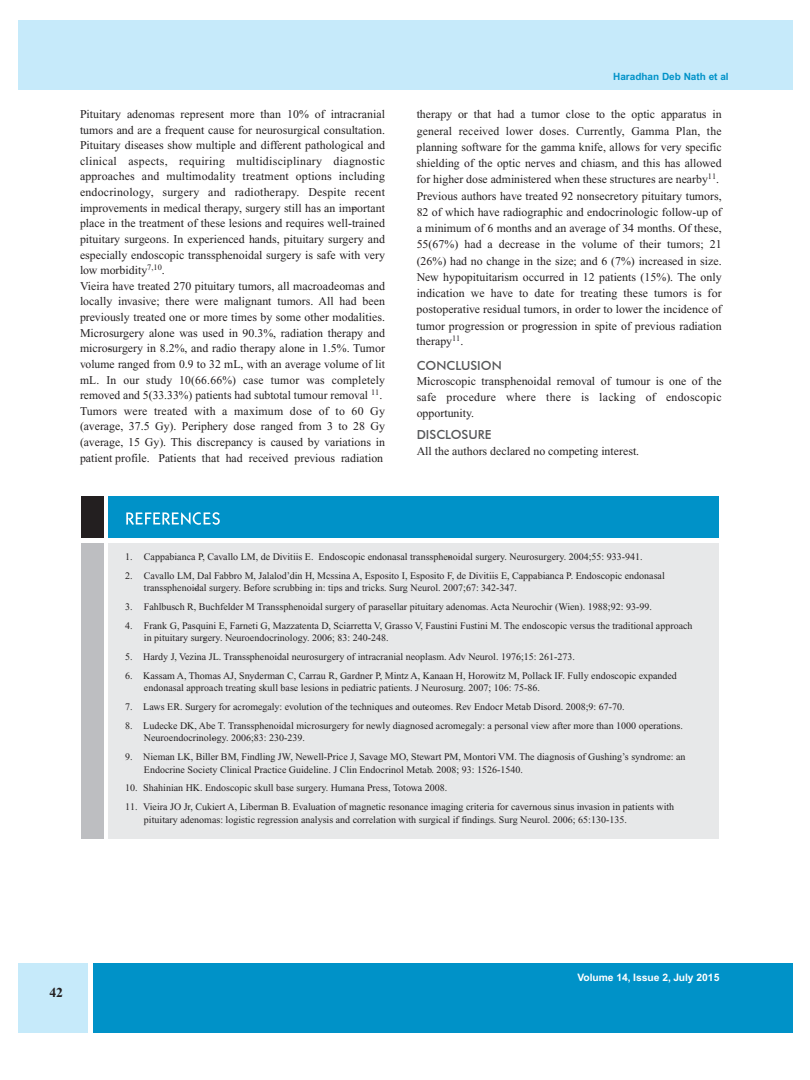
<style>
.page{position:relative;width:810px;height:1080px;background:#fff}
.page>*{position:absolute;margin:0;border:0;box-sizing:border-box;transform-origin:0 0}
.t1{font:700 13.75px "Times New Roman";color:#231f20}
.t2{font:500 12.5px "Futura BT";color:#57585a}
.t3{font:11.88px/15.6px "Times New Roman";color:#231f20}
.t4{font:700 10.25px "Helvetica";color:#fff}
.t5{font:10px/12.5px "Times New Roman";color:#231f20}
.t6{font:700 10px "Helvetica";color:#0092c8}
</style>
<div class="page">
<div style="left:19px;top:20px;width:774px;height:69px;background:#c6eafa"></div>
<div style="left:94px;top:964px;width:699px;height:69px;background:#0092c8"></div>
<div style="left:19px;top:964px;width:69px;height:69px;background:#c6eafa"></div>
<div style="left:81px;top:496px;width:22px;height:42px;background:#231f20"></div>
<div style="left:109px;top:543px;width:610px;height:296px;background:#e7e8e9"></div>
<div style="left:81px;top:543px;width:22px;height:296px;background:#bdbec1"></div>
<div style="left:109px;top:496px;width:610px;height:42px;background:#0092c8"></div>
<svg style="left:126px;top:512px;width:94px;height:13px"></svg>
<p class="t6" style="left:613px;top:71px;width:117px">Haradhan Deb Nath et al</p>
<p class="t3" style="left:80px;top:106px;width:307px">Pituitary adenomas represent more than 10% of intracranial tumors and are a frequent cause for neurosurgical consultation.<br>Pituitary diseases show multiple and different pathological and clinical aspects, requiring multidisciplinary diagnostic approaches and multimodality treatment options including endocrinology, surgery and radiotherapy. Despite recent improvements in medical therapy, surgery still has an im-portant place in the treatment of these lesions and requires well-trained pituitary surgeons. In experienced hands, pituitary surgery and especially endoscopic transsphenoidal surgery is safe with very low morbidity<sup>7,10</sup>.<br>Vieira have treated 270 pituitary tumors, all macroadeomas and locally invasive; there were malignant tumors. All had been previously treated one or more times by some other modalities.<br>Microsurgery alone was used in 90.3%, radiation therapy and micros-urgery in 8.2%, and radio therapy alone in 1.5%. Tumor volume ranged from 0.9 to 32 mL, with an average volume of lit mL. In our study 10(66.66%) case tumor was completely removed and 5(33.33%) patients had subtotal tumour removal <sup>11</sup>.<br>Tumors were treated with a maximum dose of to 60 Gy (average, 37.5 Gy). Periphery dose ranged from 3 to 28 Gy (average, 15 Gy). This discrepancy is caused by variations in patient profile. Patients that had received previous radiation</p>
<p class="t3" style="left:417px;top:107px;width:307px;line-height:16.2px">therapy or that had a tumor close to the optic apparatus in general received lower doses. Currently, Gamma Plan, the planning software for the gamma knife, allows for very specific shielding of the optic nerves and chiasm, and this has allowed for higher dose administered when these structures are nearby<sup>11</sup>.<br>Previous authors have treated 92 nonsecretory pituitary tumors, 82 of which have radiographic and endocrinologic follow-up of a minimum of 6 months and an average of 34 months. Of these, 55(67%) had a decrease in the volume of their tumors; 21 (26%) had no change in the size; and 6 (7%) increased in size.<br>New hypopituitarism occurred in 12 patients (15%). The only indication we have to date for treating these tumors is for postoperative residual tumors, in order to lower the incidence of tumor progression or pro-gression in spite of previous radiation therapy<sup>11</sup>.</p>
<p class="t2" style="left:417px;top:358px;width:87px">CONCLUSION</p>
<p class="t3" style="left:417px;top:374px;width:307px;text-align:justify">Microscopic transphenoidal removal of tumour is one of the safe procedure where there is lacking of endoscopic opportunity.</p>
<p class="t2" style="left:417px;top:427px;width:76px">DISCLOSURE</p>
<p class="t3" style="left:417px;top:443px;width:224px">All the authors declared no competing interest.</p>
<p class="t5" style="left:125px;top:551px;width:519px">1. Cappabianca P, Cavallo LM, de Divitiis E. Endoscopic endonasal transsphen- oidal surgery. Neurosurgery. 2004;55: 933-941.</p>
<p class="t5" style="left:144px;top:569px;width:522px;text-indent:-19px">2. Cavallo LM, Dal Fabbro M, Jalalod’din H, Mcssina A, Esposito I, Esposito F, de Divitiis E, Cappabianca P. Endoscopic endonasal transsphenoid- al surgery. Before scrubbing in: tips and tricks. Surg Neurol. 2007;67: 342-347.</p>
<p class="t5" style="left:125px;top:601px;width:528px">3. Fahlbusch R, Buchfelder M Transsphenoidal surgery of parasellar pituitary adenomas. Acta Neurochir (Wien). 1988;92: 93-99.</p>
<p class="t5" style="left:144px;top:619px;width:550px;text-indent:-19px">4. Frank G, Pasquini E, Farneti G, Mazzatenta D, Sciarretta V, Grasso V, Faustini Fustini M. The endoscopic versus the traditional approach in pituitary surg- ery. Neuroendocrinology. 2006; 83: 240-248.</p>
<p class="t5" style="left:125px;top:651px;width:451px">5. Hardy J, Vezina JL. Transsphenoidal neurosurgery of intracranial neoplasm. Adv Neurol. 1976;15: 261-273.</p>
<p class="t5" style="left:144px;top:669px;width:534px;text-indent:-19px">6. Kassam A, Thomas AJ, Snyderman C, Carrau R, Gardner P, Mintz A, Kanaan H, Horowitz M, Pollack IF. Fully endoscopic expanded endonasal approach treating skull base lesions in pediatric patients. J Neurosurg. 2007; 106: 75-86.</p>
<p class="t5" style="left:125px;top:701px;width:501px">7. Laws ER. Surgery for acromegaly: evolution of the techniques and outc-omes. Rev Endocr Metab Disord. 2008;9: 67-70.</p>
<p class="t5" style="left:144px;top:719px;width:540px;text-indent:-19px">8. Ludecke DK, Abe T. Transsphenoidal microsurgery for newly diagnosed acromegaly: a personal view after more than 1000 operations.<br>Neuroendocrinolo- gy. 2006;83: 230-239.</p>
<p class="t5" style="left:144px;top:751px;width:543px;text-indent:-19px">9. Nieman LK, Biller BM, Findling JW, Newell-Price J, Savage MO, Stewart PM, Montori VM. The diagnosis of Gushing’s syndrome: an<br>Endocrine Society Clinical Practice Guideline. J Clin Endocrinol Metab. 2008; 93: 1526-1540.</p>
<p class="t5" style="left:125px;top:782px;width:324px">10. Shahinian HK. Endoscopic skull base surgery. Humana Press, Totowa 2008.</p>
<p class="t5" style="left:144px;top:801px;width:532px;text-indent:-19px">11. Vieira JO Jr, Cukiert A, Liberman B. Evaluation of magnetic resonance imaging criteria for cavernous sinus invasion in patients with pituitary adenomas: logistic regression analysis and correlation with surgical if findings. Surg Neurol. 2006; 65:130-135.</p>
<p class="t1" style="left:49px;top:985px;width:15px">42</p>
<p class="t4" style="left:577px;top:971px;width:143px">Volume 14, Issue 2, July 2015</p>
</div>
